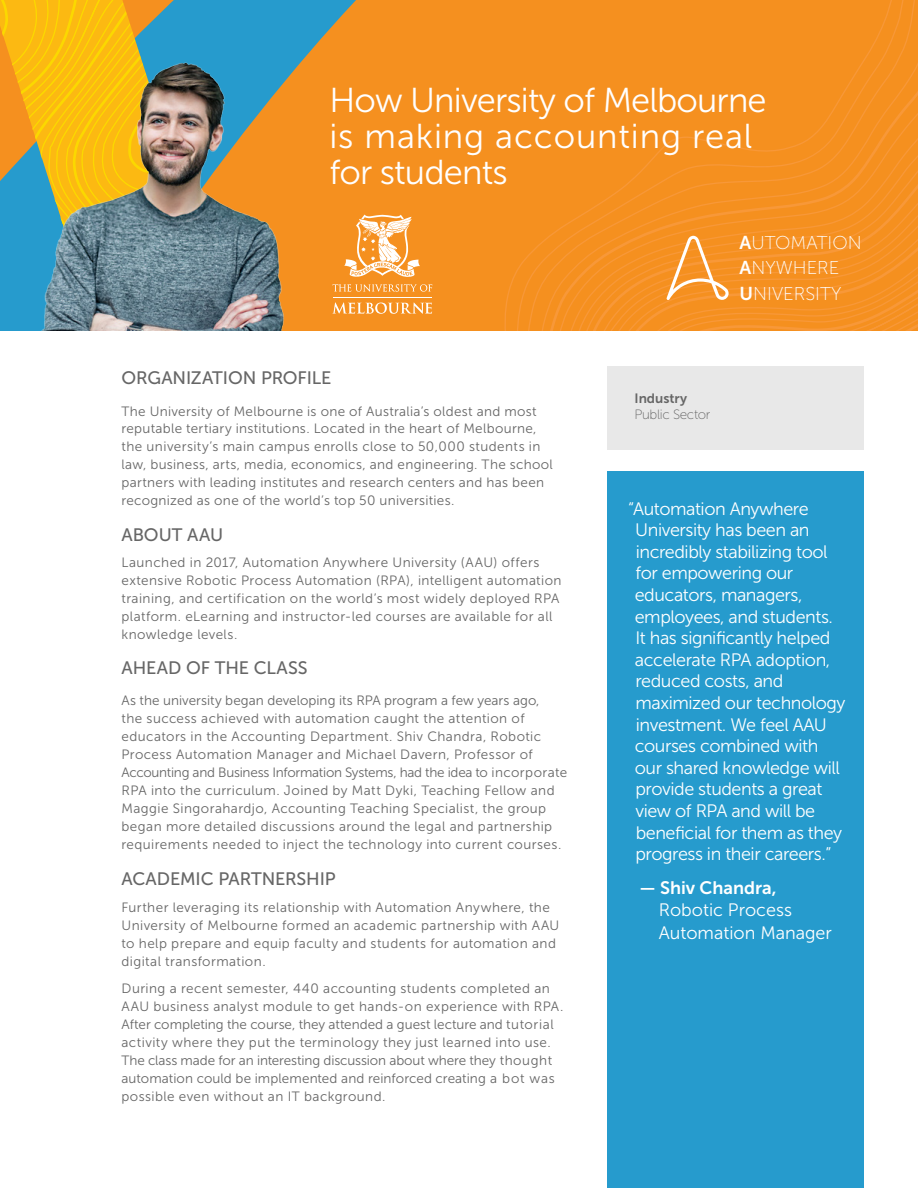
<style>
.page{position:relative;width:918px;height:1188px;background:#fff}
.page>*{position:absolute;margin:0;border:0;box-sizing:border-box;transform-origin:0 0}
.t1{font:34.5px/36px "Museo Sans 300";letter-spacing:-.025em;color:#fff}
.t2{font:18.6px/25.3px "Museo Sans 100";color:#fff}
.t3{font:18px/21.6px "Museo Sans 300";letter-spacing:-.025em;color:#fff}
.t4{font:18px "Museo Sans 500";letter-spacing:-.005em;color:#666}
.t5{font:18px/22.5px "Museo Sans 300";color:#fff}
.t6{font:18px "Museo Sans 700";color:#fff}
.t7{font:13.5px/18px "Museo Sans 300";letter-spacing:.025em;color:#666}
.t8{font:13.5px "Museo Sans 100";letter-spacing:-.025em;color:#666}
.t9{font:13.5px "Museo Sans 700";color:#666}
.s1{font-family:"Museo Sans 700"}
</style>
<div class="page">
<div style="left:0;top:0;width:918px;height:330px;background:#f5901f"></div>
<svg style="left:240px;top:0;width:161px;height:215px"></svg>
<svg style="left:27px;top:0;width:201px;height:42px;background:#aaab58"></svg>
<img style="left:0;top:42px;width:379px;height:288px">
<svg style="left:504px;top:0;width:414px;height:330px"></svg>
<div style="left:608px;top:366px;width:256px;height:83px;background:#e8e8e8"></div>
<div style="left:608px;top:472px;width:256px;height:716px;background:#269bcd"></div>
<svg style="left:332px;top:284px;width:100px;height:8px"></svg>
<hr style="left:334px;top:297px;width:98px;height:1px;background:#fff">
<svg style="left:332px;top:302px;width:100px;height:12px"></svg>
<svg style="left:344px;top:215px;width:76px;height:63px"></svg>
<svg style="left:635px;top:190px;width:283px;height:140px"></svg>
<h1 class="t1" style="left:329px;top:83px;width:439px">How University of Melbourne is making accounting real for students</h1>
<h3 class="t4" style="left:122px;top:368px;width:211px">ORGANIZATION PROFILE</h3>
<p class="t7" style="left:122px;top:402px;width:433px">The University of Melbourne is one of Australia’s oldest and most reputable tertiary institutions. Located in the heart of Melbourne, the university’s main campus enrolls close to 50,000 students in law, business, arts, media, economics, and engineering. The school partners with leading institutes and research centers and has been recognized as one of the world’s top 50 universities.</p>
<h3 class="t4" style="left:122px;top:525px;width:103px">ABOUT AAU</h3>
<p class="t7" style="left:122px;top:553px;width:442px">Launched in 2017, Automation Anywhere University (AAU) offers extensive Robotic Process Automation (RPA), intelligent automation training, and certification on the world’s most widely deployed RPA platform. eLearning and instructor-led courses are available for all knowledge levels.</p>
<h3 class="t4" style="left:122px;top:658px;width:188px">AHEAD OF THE CLASS</h3>
<p class="t7" style="left:122px;top:692px;width:447px">As the university began developing its RPA program a few years ago,<br>the success achieved with automation caught the attention of educators in the Accounting Department. Shiv Chandra, Robotic Process Automation Manager and Michael Davern, Professor of Accounting and Business Information Systems, had the idea to incorporate RPA into the curriculum. Joined by Matt Dyki, Teaching Fellow and Maggie Singorahardjo, Accounting Teaching Specialist, the group began more detailed discussions around the legal and partnership requirements needed to inject the technology into current courses.</p>
<h3 class="t4" style="left:122px;top:868px;width:216px">ACADEMIC PARTNERSHIP</h3>
<p class="t7" style="left:122px;top:898px;width:439px">Further leveraging its relationship with Automation Anywhere, the University of Melbourne formed an academic partnership with AAU to help prepare and equip faculty and students for automation and digital transformation.</p>
<p class="t7" style="left:122px;top:979px;width:444px">During a recent semester, 440 accounting students completed an AAU business analyst module to get hands-on experience with RPA.<br>After completing the course, they attended a guest lecture and tutorial activity where they put the terminology they just learned into use.<br>The class made for an interesting discussion about where they thought automation could be implemented and reinforced creating a bot was possible even without an IT background.</p>
<h2 class="t2" style="left:740px;top:230px;width:124px"><span class="s1">A</span>UTOMATION<br><span class="s1">A</span>NYWHERE<br><span class="s1">U</span>NIVERSITY</h2>
<p class="t9" style="left:634px;top:391px;width:54px">Industry</p>
<p class="t8" style="left:634px;top:408px;width:78px">Public Sector</p>
<p class="t3" style="left:635px;top:498px;width:212px;text-indent:-7px">“Automation Anywhere<br>University has been an incredibly stabilizing tool for empowering our educators, managers, employees, and students.<br>It has significantly helped accelerate RPA adoption, reduced costs, and maximized our technology investment. We feel AAU courses combined with our shared knowledge will provide students a great view of RPA and will be beneficial for them as they progress in their careers.”</p>
<h3 class="t6" style="left:639px;top:878px;width:139px">— Shiv Chandra,</h3>
<h3 class="t5" style="left:659px;top:899px;width:175px">Robotic Process<br>Automation Manager</h3>
</div>
